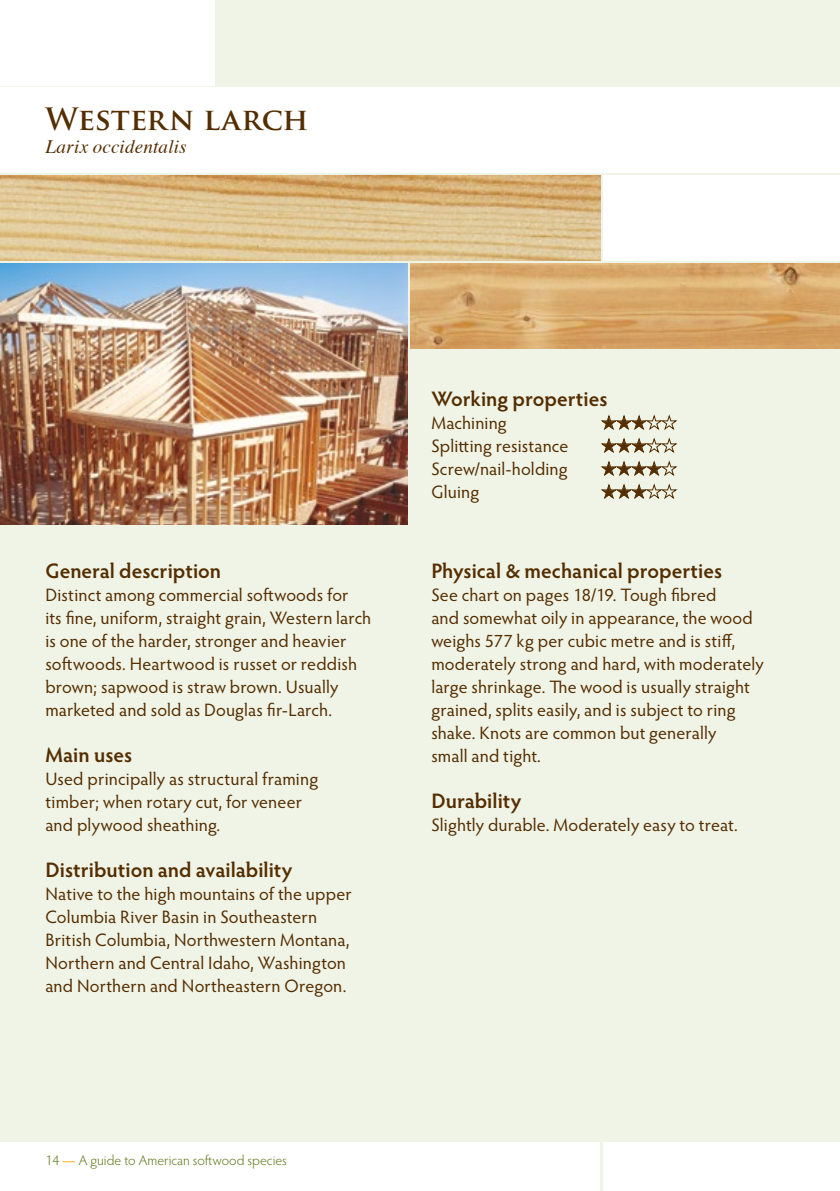
<style>
.page{position:relative;width:840px;height:1191px;background:#fff}
.page>*{position:absolute;margin:0;border:0;box-sizing:border-box;transform-origin:0 0}
.t1{font:700 30px "Trajan Pro";letter-spacing:-.005em;color:#542d00}
.t2{font:600 21px "Hypatia Sans Pro";color:#542d00}
.t3{font:italic 19px "Times";letter-spacing:.01em;color:#542d00}
.t4{font:18px/23px "Hypatia Sans Pro";letter-spacing:.01em;color:#542d00}
.t5{font:18px "Zapf Dingbats ITC";color:#542d00}
.t6{font:300 14px "Hypatia Sans Pro";color:#5a7411}
.s1{font-weight:600;color:#fcc14f}
</style>
<div class="page">
<div style="left:0;top:0;width:839px;height:1191px;background:#f0f4e6"></div>
<div style="left:602px;top:1142px;width:237px;height:49px;background:#fff"></div>
<div style="left:0;top:1142px;width:600px;height:49px;background:#fff"></div>
<div style="left:0;top:88px;width:839px;height:85px;background:#fff"></div>
<div style="left:602px;top:176px;width:237px;height:85px;background:#fff"></div>
<div style="left:0;top:0;width:214px;height:85px;background:#fff"></div>
<img style="left:410px;top:264px;width:429px;height:85px">
<img style="left:0;top:176px;width:600px;height:85px">
<img style="left:0;top:264px;width:407px;height:260px">
<svg style="left:601px;top:414px;width:76px;height:16px"></svg>
<svg style="left:601px;top:437px;width:76px;height:16px"></svg>
<svg style="left:601px;top:460px;width:76px;height:16px"></svg>
<svg style="left:601px;top:483px;width:76px;height:16px"></svg>
<h1 class="t1" style="left:45px;top:100px;width:264px">Western larch</h1>
<p class="t3" style="left:45px;top:130px;width:142px">Larix occidentalis</p>
<p class="t2" style="left:45px;top:556px;width:177px">General description</p>
<p class="t4" style="left:45px;top:583px;width:327px">Distinct among commercial softwoods for<br>its fine, uniform, straight grain, Western larch is one of the harder, stronger and heavier softwoods. Heartwood is russet or reddish brown; sapwood is straw brown. Usually marketed and sold as Douglas fir-Larch.</p>
<p class="t2" style="left:45px;top:740px;width:88px">Main uses</p>
<p class="t4" style="left:45px;top:767px;width:274px">Used principally as structural framing timber; when rotary cut, for veneer and plywood sheathing.</p>
<p class="t2" style="left:45px;top:855px;width:248px">Distribution and availability</p>
<p class="t4" style="left:45px;top:882px;width:307px">Native to the high mountains of the upper Columbia River Basin in Southeastern British Columbia, Northwestern Montana, Northern and Central Idaho, Washington and Northern and Northeastern Oregon.</p>
<p class="t2" style="left:431px;top:384px;width:178px">Working properties</p>
<p class="t4" style="left:431px;top:410px;width:77px">Machining</p>
<p class="t5" style="left:601px;top:414px;width:46px">★★★</p>
<p class="t4" style="left:431px;top:433px;width:138px">Splitting resistance</p>
<p class="t5" style="left:601px;top:437px;width:46px">★★★</p>
<p class="t4" style="left:431px;top:456px;width:138px">Screw/nail-holding</p>
<p class="t5" style="left:601px;top:460px;width:61px">★★★★</p>
<p class="t4" style="left:431px;top:479px;width:49px">Gluing</p>
<p class="t5" style="left:601px;top:483px;width:46px">★★★</p>
<p class="t2" style="left:431px;top:556px;width:292px">Physical &amp; mechanical properties</p>
<p class="t4" style="left:431px;top:583px;width:334px">See chart on pages 18/19. Tough fibred<br>and somewhat oily in appearance, the wood weighs 577 kg per cubic metre and is stiff, moderately strong and hard, with moderately large shrinkage. The wood is usually straight grained, splits easily, and is subject to ring shake. Knots are common but generally<br>small and tight.</p>
<p class="t2" style="left:431px;top:786px;width:91px">Durability</p>
<p class="t4" style="left:431px;top:813px;width:308px">Slightly durable. Moderately easy to treat.</p>
<p class="t6" style="left:45px;top:1151px;width:243px">14 <span class="s1">—</span> A guide to American softwood species</p>
</div>
